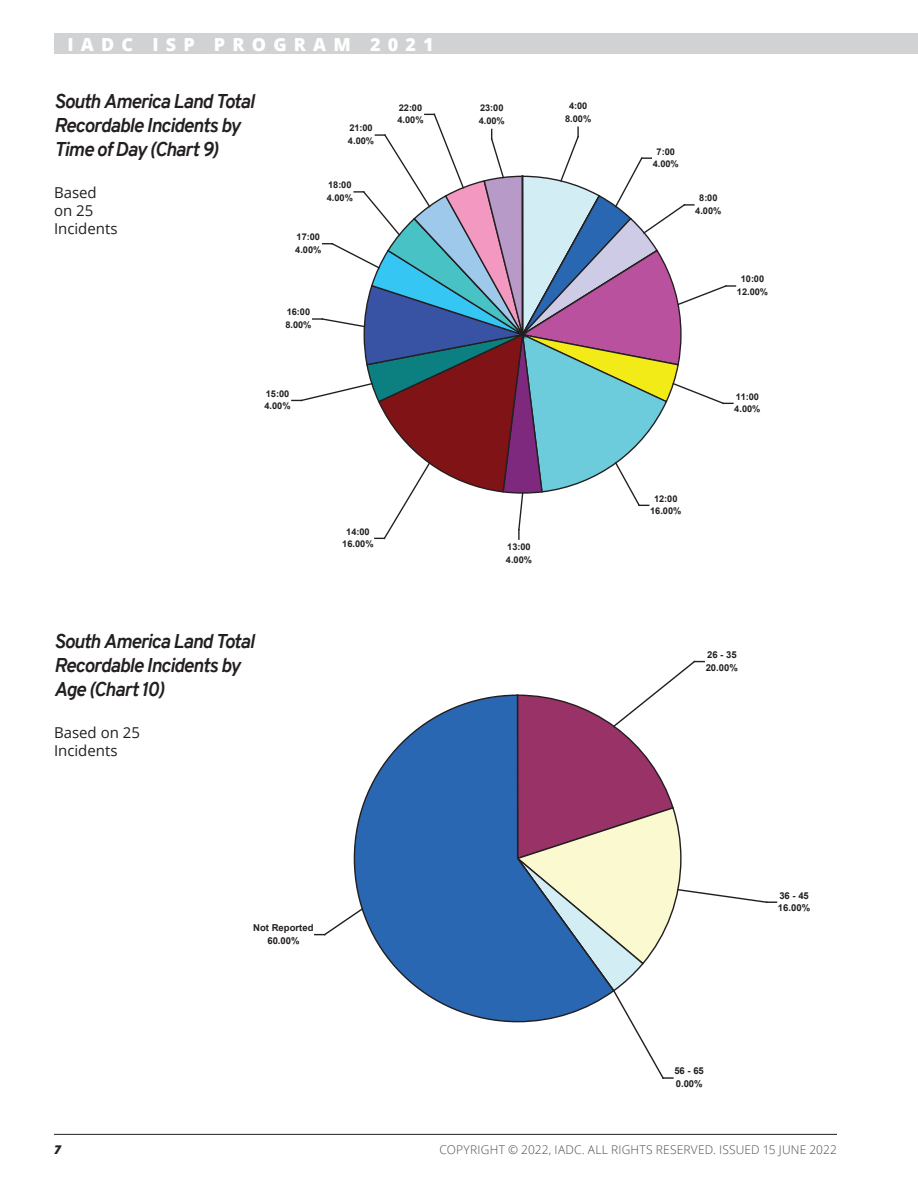
<style>
.page{position:relative;width:918px;height:1188px;background:#fff}
.page>*{position:absolute;margin:0;border:0;box-sizing:border-box;transform-origin:0 0}
.t1{font:italic 700 19.5px/24px "Overpass";letter-spacing:-.045em;color:#231f20}
.t2{font:800 18px "Open Sans";letter-spacing:.4em;color:#fff}
.t3{font:15px/18px "Open Sans";color:#231f20}
.t4{font:300 12px "Open Sans";letter-spacing:.015em;color:#4b4c4d}
.t5{font:italic 800 12px "Open Sans";color:#231f20}
.t6{font:700 11.4px "Arial";letter-spacing:-.005em;color:#231f20}
.t7{font:700 9.45px/12.9px "Arial";color:#231f20}
.t8{font:700 9.3px/12.5px "Arial";color:#231f20}
</style>
<div class="page">
<div style="left:54px;top:34px;width:864px;height:20px;background:#d1d2d4"></div>
<hr style="left:54px;top:1134px;width:783px;height:1px;background:#231f20">
<svg style="left:292px;top:113px;width:444px;height:427px"></svg>
<svg style="left:353px;top:694px;width:163px;height:329px"></svg>
<svg style="left:516px;top:660px;width:261px;height:419px"></svg>
<svg style="left:315px;top:907px;width:49px;height:30px"></svg>
<h2 class="t2" style="left:68px;top:31px;width:368px">IADC ISP PROGRAM 2021</h2>
<h1 class="t1" style="left:54px;top:89px;width:202px">South America Land Total<br>Recordable Incidents by<br>Time of Day (Chart 9)</h1>
<h3 class="t3" style="left:54px;top:183px;width:65px">Based on 25<br>Incidents</h3>
<p class="t8" style="left:348px;top:122px;width:28px">21:00<br>4.00%</p>
<p class="t8" style="left:327px;top:179px;width:28px">18:00<br>4.00%</p>
<p class="t8" style="left:295px;top:231px;width:28px">17:00<br>4.00%</p>
<p class="t8" style="left:285px;top:306px;width:28px">16:00<br>8.00%</p>
<p class="t8" style="left:397px;top:101px;width:28px">22:00<br>4.00%</p>
<p class="t8" style="left:264px;top:387px;width:28px">15:00<br>4.00%</p>
<p class="t8" style="left:479px;top:102px;width:28px">23:00<br>4.00%</p>
<p class="t8" style="left:565px;top:100px;width:28px;text-align:center">4:00<br>8.00%</p>
<h1 class="t1" style="left:54px;top:629px;width:202px">South America Land Total<br>Recordable Incidents by<br>Age (Chart 10)</h1>
<p class="t6" style="left:63px;top:662px;width:112px">Issued 15 June 2022</p>
<h3 class="t3" style="left:54px;top:723px;width:88px">Based on 25<br>Incidents</h3>
<p class="t8" style="left:342px;top:525px;width:33px;text-align:center">14:00<br>16.00%</p>
<p class="t8" style="left:506px;top:541px;width:28px">13:00<br>4.00%</p>
<p class="t8" style="left:653px;top:145px;width:28px;text-align:center">7:00<br>4.00%</p>
<p class="t8" style="left:695px;top:192px;width:28px;text-align:center">8:00<br>4.00%</p>
<p class="t8" style="left:737px;top:273px;width:33px;text-align:center">10:00<br>12.00%</p>
<p class="t8" style="left:650px;top:492px;width:33px;text-align:center">12:00<br>16.00%</p>
<p class="t8" style="left:734px;top:390px;width:28px">11:00<br>4.00%</p>
<p class="t7" style="left:706px;top:648px;width:34px">26 - 35<br>20.00%</p>
<p class="t5" style="left:54px;top:1141px;width:8px">7</p>
<p class="t7" style="left:253px;top:921px;width:62px;text-align:center">Not Reported<br>60.00%</p>
<p class="t7" style="left:674px;top:1065px;width:31px">56 - 65<br>0.00%</p>
<p class="t7" style="left:778px;top:889px;width:34px">36 - 45<br>16.00%</p>
<p class="t4" style="left:440px;top:1142px;width:399px">COPYRIGHT © 2022, IADC. ALL RIGHTS RESERVED. ISSUED 15 JUNE 2022</p>
</div>
